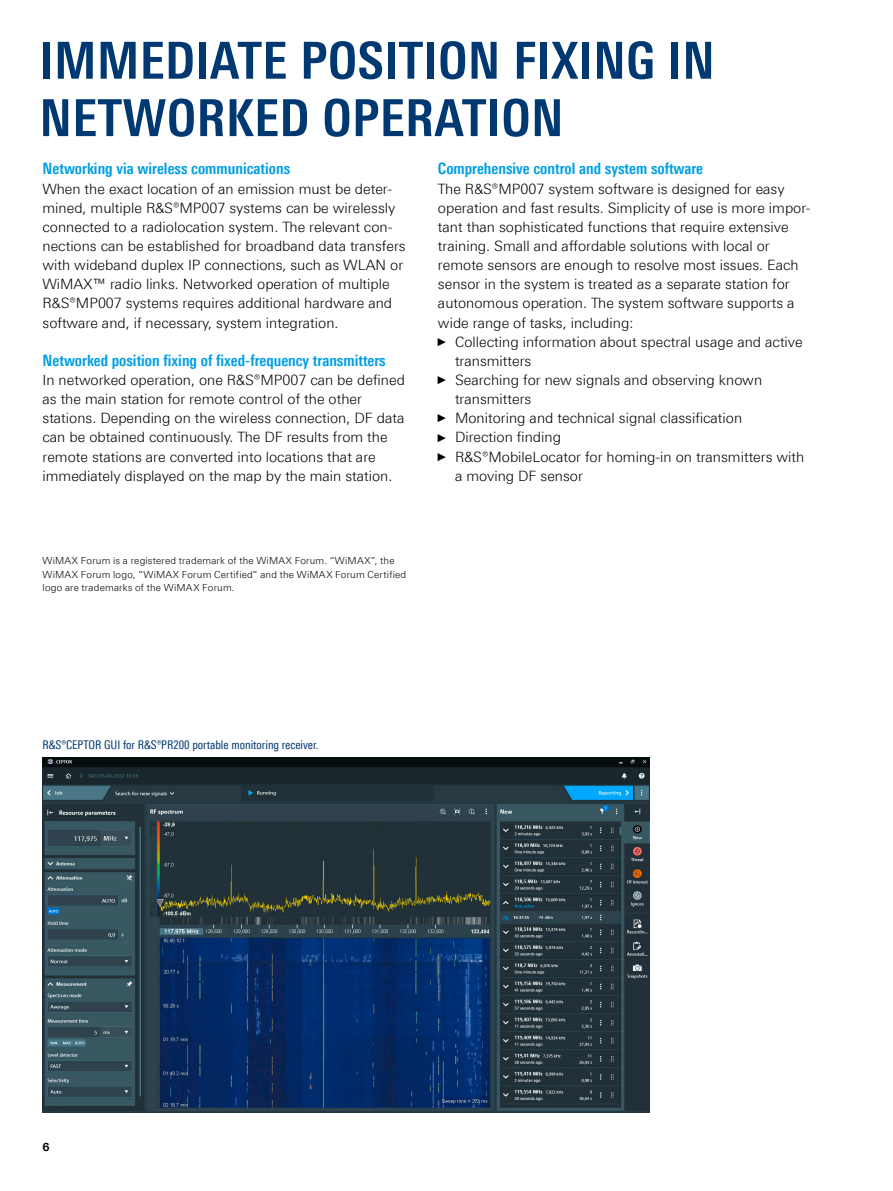
<style>
.page{position:relative;width:893px;height:1191px;background:#fff}
.page>*{position:absolute;margin:0;border:0;box-sizing:border-box;transform-origin:0 0}
.Seiten_Headline_34Pt{font:700 51px/57.4px "Linotype Univers 620 Cn";letter-spacing:.01em;color:#003872}
.Absatzfett_cyan{font:700 15.75px "Linotype Univers 620 Cn";color:#009ee3}
.Haupttext_ohne_Absta{font:300 14.25px/19.2px "Linotype Univers 330";color:#000}
.Bildunterschrift{font:12px "Linotype Univers 420 Cn";color:#003872}
.t1{font:700 11.25px "Linotype Univers 630";color:#000}
.Fussnote_BT_CDMA{font:300 9.75px/13.5px "Linotype Univers 330";letter-spacing:.02em;color:#000}
.s1{font-family:"Arial Narrow";font-weight:400;font-size:11.4px}
</style>
<div class="page">
<img style="left:43px;top:758px;width:606px;height:354px">
<p class="Seiten_Headline_34Pt" style="left:40px;top:31px;width:677px">IMMEDIATE POSITION FIXING IN<br>NETWORKED OPERATION</p>
<p class="Absatzfett_cyan" style="left:438px;top:159px;width:267px">Comprehensive control and system software</p>
<p class="Haupttext_ohne_Absta" style="left:438px;top:179px;width:374px">The R&amp;S®MP007 system software is designed for easy operation and fast results. Simplicity of use is more impor&shy;tant than sophisticated functions that require extensive training. Small and affordable solutions with local or remote sensors are enough to resolve most issues. Each sensor in the system is treated as a separate station for autonomous operation. The system software supports a wide range of tasks, including:</p>
<p class="Haupttext_ohne_Absta" style="left:455px;top:332px;width:349px;text-indent:-17px"><span class="s1">►</span> Collecting information about spectral usage and active transmitters</p>
<p class="Haupttext_ohne_Absta" style="left:455px;top:370px;width:309px;text-indent:-17px"><span class="s1">►</span> Searching for new signals and observing known transmitters</p>
<p class="Haupttext_ohne_Absta" style="left:438px;top:408px;width:306px"><span class="s1">►</span> Monitoring and technical signal classification</p>
<p class="Haupttext_ohne_Absta" style="left:438px;top:427px;width:125px"><span class="s1">►</span> Direction finding</p>
<p class="Haupttext_ohne_Absta" style="left:455px;top:447px;width:351px;text-indent:-17px"><span class="s1">►</span> R&amp;S®MobileLocator for homing-in on transmitters with a moving DF sensor</p>
<p class="Absatzfett_cyan" style="left:43px;top:159px;width:249px">Networking via wireless communications</p>
<p class="Haupttext_ohne_Absta" style="left:43px;top:179px;width:365px">When the exact location of an emission must be deter&shy;mined, multiple R&amp;S®MP007 systems can be wirelessly connected to a radiolocation system. The relevant con&shy;nections can be established for broadband data transfers with wideband duplex IP connections, such as WLAN or WiMAX™ radio links. Networked operation of multiple R&amp;S®MP007 systems requires additional hardware and software and, if necessary, system integration.</p>
<p class="Absatzfett_cyan" style="left:43px;top:351px;width:345px">Networked position fixing of fixed-frequency transmitters</p>
<p class="Haupttext_ohne_Absta" style="left:43px;top:370px;width:364px">In networked operation, one R&amp;S®MP007 can be defined as the main station for remote control of the other stations. Depending on the wireless connection, DF data can be obtained continuously. The DF results from the remote stations are converted into locations that are immediately displayed on the map by the main station.</p>
<p class="Fussnote_BT_CDMA" style="left:43px;top:554px;width:365px">WiMAX Forum is a registered trademark of the WiMAX Forum. “WiMAX”, the<br>WiMAX Forum logo, “WiMAX Forum Certified” and the WiMAX Forum Certified logo are trademarks of the WiMAX Forum.</p>
<p class="Bildunterschrift" style="left:43px;top:737px;width:278px">R&amp;S®CEPTOR GUI for R&amp;S®PR200 portable monitoring receiver.</p>
<p class="t1" style="left:43px;top:1139px;width:9px">6</p>
</div>
